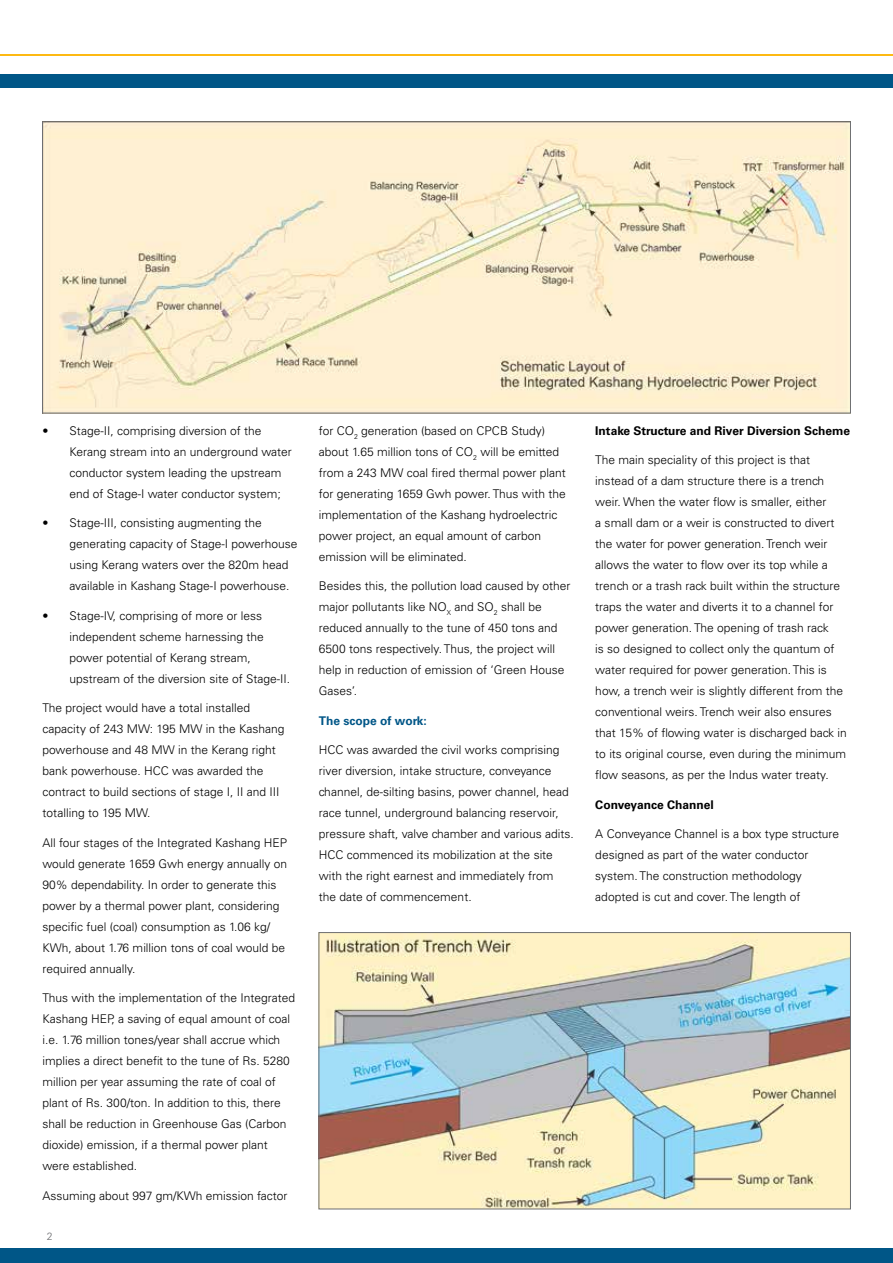
<style>
.page{position:relative;width:893px;height:1263px;background:#fff}
.page>*{position:absolute;margin:0;border:0;box-sizing:border-box;transform-origin:0 0}
.t1{font:300 12px/21px "Univers LT Std";color:#000}
.t2{font:700 12px "Univers LT Pro 65";color:#000}
.t3{font:700 12px "Univers LT Pro 65";color:#005687}
.t4{font:300 10.5px "Univers LT Pro 45";color:#6d6e71}
</style>
<div class="page">
<div style="left:0;top:75px;width:893px;height:13px;background:#005687"></div>
<hr style="left:0;top:54px;width:893px;height:1px;background:#fdb913">
<div style="left:0;top:1248px;width:893px;height:15px;background:#005687"></div>
<img style="left:44px;top:124px;width:805px;height:287px">
<img style="left:321px;top:934px;width:528px;height:273px">
<div style="left:319px;top:932px;width:532px;height:277px;border:1px solid #6d6e71"></div>
<p class="t1" style="left:70px;top:420px;width:224px;text-indent:-27px">• Stage-II, comprising diversion of the Kerang stream into an underground water conductor system leading the upstream end of Stage-I water conductor system;</p>
<p class="t1" style="left:70px;top:512px;width:230px;text-indent:-27px">• Stage-III, consisting augmenting the generating capacity of Stage-I powerhouse using Kerang waters over the 820m head available in Kashang Stage-I powerhouse.</p>
<p class="t1" style="left:70px;top:605px;width:222px;text-indent:-27px">• Stage-IV, comprising of more or less independent scheme harnessing the power potential of Kerang stream, upstream of the diversion site of Stage-II.</p>
<p class="t1" style="left:43px;top:697px;width:243px">The project would have a total installed capacity of 243 MW: 195 MW in the Kashang powerhouse and 48 MW in the Kerang right bank powerhouse. HCC was awarded the contract to build sections of stage I, II and III totalling to 195 MW.</p>
<p class="t1" style="left:43px;top:832px;width:246px">All four stages of the Integrated Kashang HEP would generate 1659 Gwh energy annually on 90% dependability. In order to generate this power by a thermal power plant, considering specific fuel (coal) consumption as 1.06 kg/ KWh, about 1.76 million tons of coal would be required annually.</p>
<p class="t1" style="left:43px;top:987px;width:254px">Thus with the implementation of the Integrated Kashang HEP, a saving of equal amount of coal i.e. 1.76 million tones/year shall accrue which implies a direct benefit to the tune of Rs. 5280 million per year assuming the rate of coal of plant of Rs. 300/ton. In addition to this, there shall be reduction in Greenhouse Gas (Carbon dioxide) emission, if a thermal power plant were established.</p>
<p class="t1" style="left:43px;top:1185px;width:246px">Assuming about 997 gm/KWh emission factor</p>
<p class="t4" style="left:47px;top:1230px;width:7px">2</p>
<p class="t1" style="left:319px;top:420px;width:248px">for CO<sub>2</sub> generation (based on CPCB Study) about 1.65 million tons of CO<sub>2</sub> will be emitted from a 243 MW coal fired thermal power plant for generating 1659 Gwh power. Thus with the implementation of the Kashang hydroelectric power project, an equal amount of carbon emission will be eliminated.</p>
<p class="t1" style="left:319px;top:575px;width:253px">Besides this, the pollution load caused by other major pollutants like NO<sub>X</sub> and SO<sub>2</sub> shall be reduced annually to the tune of 450 tons and 6500 tons respectively. Thus, the project will help in reduction of emission of ‘Green House Gases’.</p>
<p class="t3" style="left:319px;top:713px;width:109px">The scope of work:</p>
<p class="t1" style="left:319px;top:739px;width:256px">HCC was awarded the civil works comprising river diversion, intake structure, conveyance channel, de-silting basins, power channel, head race tunnel, underground balancing reservoir, pressure shaft, valve chamber and various adits.<br>HCC commenced its mobilization at the site with the right earnest and immediately from the date of commencement.</p>
<p class="t2" style="left:595px;top:423px;width:256px">Intake Structure and River Diversion Scheme</p>
<p class="t1" style="left:595px;top:449px;width:253px">The main speciality of this project is that instead of a dam structure there is a trench weir. When the water flow is smaller, either<br>a small dam or a weir is constructed to divert the water for power generation. Trench weir allows the water to flow over its top while a trench or a trash rack built within the structure traps the water and diverts it to a channel for power generation. The opening of trash rack<br>is so designed to collect only the quantum of water required for power generation. This is how, a trench weir is slightly different from the conventional weirs. Trench weir also ensures that 15% of flowing water is discharged back in to its original course, even during the minimum flow seasons, as per the Indus water treaty.</p>
<p class="t2" style="left:595px;top:797px;width:120px">Conveyance Channel</p>
<p class="t1" style="left:595px;top:823px;width:245px">A Conveyance Channel is a box type structure designed as part of the water conductor system. The construction methodology adopted is cut and cover. The length of</p>
</div>
